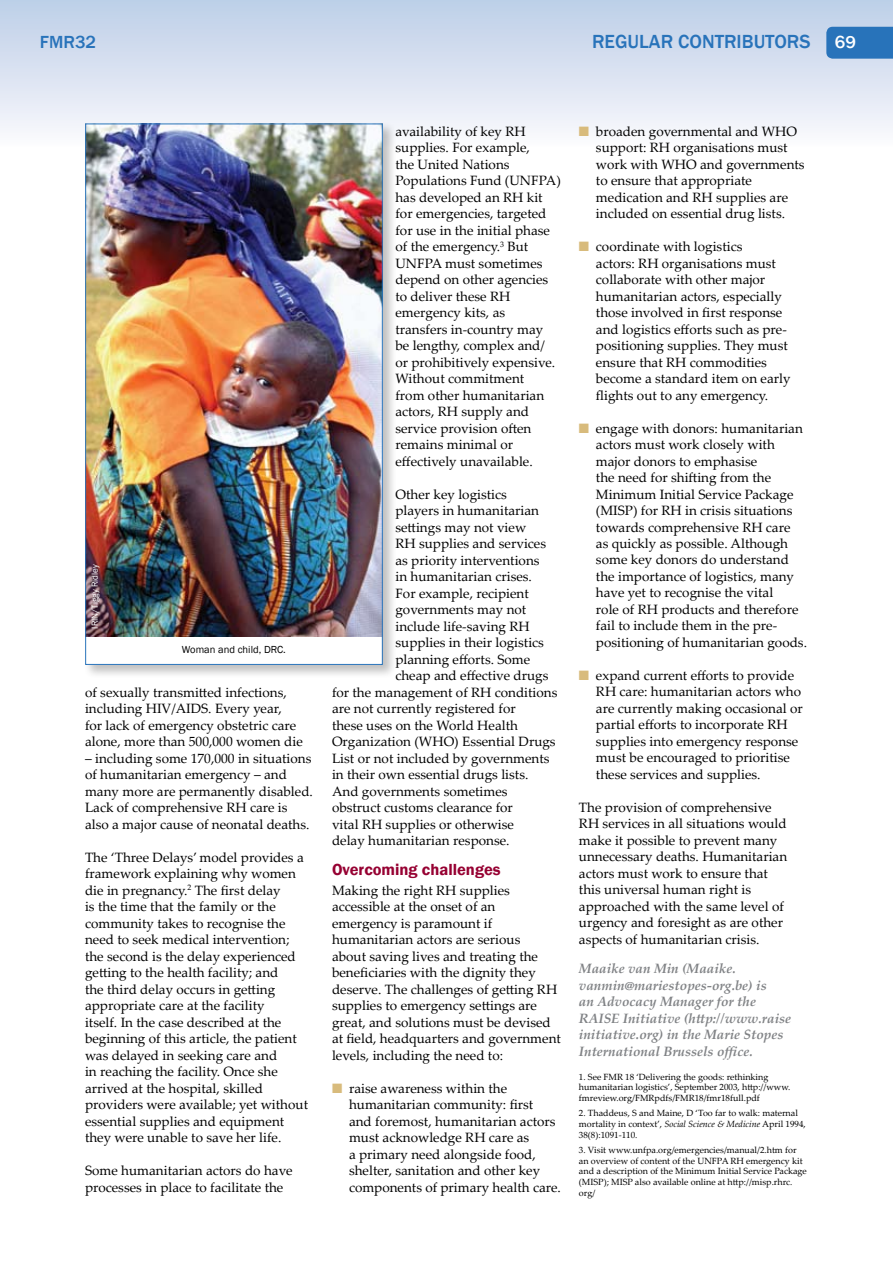
<style>
.page{position:relative;width:893px;height:1263px;background:#fff}
.page>*{position:absolute;margin:0;border:0;box-sizing:border-box;transform-origin:0 0}
.t1{font:500 19.5px "Franklin Gothic";color:#2873ba}
.t2{font:500 18px "Franklin Gothic";color:#2873ba}
.t3{font:600 16.5px "Franklin Gothic";color:#960032}
.t4{font:13.5px/16.5px "Palatino Linotype";color:#000}
.t5{font:italic 700 13.5px/16.5px "Palatino Linotype";color:#808285}
.t6{font:10.5px "Franklin Gothic";color:#000}
.t7{font:9px/10.8px "Palatino Linotype";color:#000}
.t8{font:9px "Franklin Gothic";color:#fff}
.s1{font-size:18px;color:#fff}
.s2{color:#d8bb7c}
.s3{font-style:italic}
</style>
<div class="page">
<div style="left:0;top:0;width:893px;height:147px;background:linear-gradient(to bottom,#bccee7,#fbfafd)"></div>
<div style="left:826px;top:27px;width:67px;height:32px;background:#2873ba"></div>
<div style="left:83px;top:122px;width:314px;height:557px;background:#000;opacity:.25"></div>
<div style="left:86px;top:124px;width:296px;height:540px;background:#fff"></div>
<img style="left:87px;top:126px;width:294px;height:511px">
<div style="left:85px;top:124px;width:298px;height:541px;border:1px solid #2873ba"></div>
<h2 class="t2" style="left:40px;top:31px;width:58px">FMR32</h2>
<h1 class="t1" style="left:592px;top:29px;width:265px">REGULAR CONTRIBUTORS <span class="s1">69</span></h1>
<p class="t8" style="left:89px;top:629px;width:66px;rotate:-90deg">IRIN/Tiggy Ridley</p>
<p class="t6" style="left:182px;top:643px;width:105px">Woman and child, DRC.</p>
<p class="t4" style="left:85px;top:683px;width:219px">of sexually transmitted infections, including HIV/AIDS. Every year,<br>for lack of emergency obstetric care alone, more than 500,000 women die</p>
<p class="t4" style="left:85px;top:749px;width:229px">– including some 170,000 in situations of humanitarian emergency – and many more are permanently disabled.<br>Lack of comprehensive RH care is also a major cause of neonatal deaths.</p>
<p class="t4" style="left:85px;top:848px;width:225px">The ‘Three Delays’ model provides a framework explaining why women die in pregnancy.<sup>2</sup> The first delay<br>is the time that the family or the community takes to recognise the need to seek medical intervention; the second is the delay experienced getting to the health facility; and<br>the third delay occurs in getting appropriate care at the facility<br>itself. In the case described at the beginning of this article, the patient was delayed in seeking care and<br>in reaching the facility. Once she arrived at the hospital, skilled providers were available; yet without essential supplies and equipment they were unable to save her life.</p>
<p class="t4" style="left:85px;top:1162px;width:209px">Some humanitarian actors do have processes in place to facilitate the</p>
<p class="t4" style="left:395px;top:122px;width:167px">availability of key RH supplies. For example,<br>the United Nations<br>Populations Fund (UNFPA) has developed an RH kit for emergencies, targeted for use in the initial phase of the emergency.<sup>3</sup> But<br>UNFPA must sometimes depend on other agencies to deliver these RH emergency kits, as<br>transfers in-country may<br>be lengthy, complex and/<br>or prohibitively expensive.<br>Without commitment<br>from other humanitarian actors, RH supply and service provision often remains minimal or effectively unavailable.</p>
<p class="t4" style="left:395px;top:485px;width:113px">Other key logistics</p>
<p class="t4" style="left:395px;top:502px;width:145px">players in humanitarian</p>
<p class="t4" style="left:395px;top:518px;width:132px">settings may not view</p>
<p class="t4" style="left:395px;top:535px;width:152px">RH supplies and services</p>
<p class="t4" style="left:395px;top:551px;width:146px">as priority interventions</p>
<p class="t4" style="left:395px;top:568px;width:138px">in humanitarian crises.</p>
<p class="t4" style="left:395px;top:584px;width:135px">For example, recipient</p>
<p class="t4" style="left:395px;top:601px;width:132px">governments may not</p>
<p class="t4" style="left:395px;top:617px;width:136px">include life-saving RH</p>
<p class="t4" style="left:395px;top:634px;width:150px">supplies in their logistics</p>
<p class="t4" style="left:395px;top:650px;width:136px">planning efforts. Some</p>
<p class="t4" style="left:395px;top:667px;width:155px">cheap and effective drugs</p>
<p class="t4" style="left:332px;top:683px;width:227px">for the management of RH conditions</p>
<p class="t4" style="left:332px;top:700px;width:185px">are not currently registered for</p>
<p class="t4" style="left:332px;top:716px;width:187px">these uses on the World Health</p>
<p class="t4" style="left:332px;top:733px;width:225px">Organization (WHO) Essential Drugs</p>
<p class="t4" style="left:332px;top:749px;width:219px">List or not included by governments</p>
<p class="t4" style="left:332px;top:766px;width:198px">in their own essential drugs lists.</p>
<p class="t4" style="left:332px;top:782px;width:177px">And governments sometimes</p>
<p class="t4" style="left:332px;top:799px;width:182px">obstruct customs clearance for</p>
<p class="t4" style="left:332px;top:815px;width:184px">vital RH supplies or otherwise</p>
<p class="t4" style="left:332px;top:832px;width:179px">delay humanitarian response.</p>
<p class="t3" style="left:332px;top:859px;width:170px">Overcoming challenges</p>
<p class="t4" style="left:332px;top:881px;width:230px">Making the right RH supplies accessible at the onset of an emergency is paramount if humanitarian actors are serious<br>about saving lives and treating the beneficiaries with the dignity they deserve. The challenges of getting RH supplies to emergency settings are great, and solutions must be devised at field, headquarters and government levels, including the need to:</p>
<p class="t4" style="left:349px;top:1079px;width:213px;text-indent:-17px"><span class="s2">■</span> raise awareness within the humanitarian community: first<br>and foremost, humanitarian actors must acknowledge RH care as<br>a primary need alongside food, shelter, sanitation and other key components of primary health care.</p>
<p class="t4" style="left:596px;top:122px;width:210px;text-indent:-17px"><span class="s2">■</span> broaden governmental and WHO support: RH organisations must work with WHO and governments to ensure that appropriate medication and RH supplies are included on essential drug lists.</p>
<p class="t4" style="left:596px;top:238px;width:196px;text-indent:-17px"><span class="s2">■</span> coordinate with logistics<br>actors: RH organisations must collaborate with other major humanitarian actors, especially those involved in first response and logistics efforts such as pre&shy;positioning supplies. They must ensure that RH commodities become a standard item on early flights out to any emergency.</p>
<p class="t4" style="left:596px;top:419px;width:213px;text-indent:-17px"><span class="s2">■</span> engage with donors: humanitarian actors must work closely with major donors to emphasise<br>the need for shifting from the<br>Minimum Initial Service Package (MISP) for RH in crisis situations towards comprehensive RH care<br>as quickly as possible. Although some key donors do understand the importance of logistics, many have yet to recognise the vital<br>role of RH products and therefore fail to include them in the pre&shy;positioning of humanitarian goods.</p>
<p class="t4" style="left:596px;top:667px;width:208px;text-indent:-17px"><span class="s2">■</span> expand current efforts to provide RH care: humanitarian actors who are currently making occasional or partial efforts to incorporate RH supplies into emergency response must be encouraged to prioritise these services and supplies.</p>
<p class="t4" style="left:579px;top:799px;width:210px">The provision of comprehensive<br>RH services in all situations would make it possible to prevent many unnecessary deaths. Humanitarian actors must work to ensure that this universal human right is approached with the same level of urgency and foresight as are other aspects of humanitarian crisis.</p>
<p class="t5" style="left:579px;top:960px;width:214px">Maaike van Min (Maaike. vanmin@mariestopes-org.be) is<br>an Advocacy Manager for the<br>RAISE Initiative (http://www.raise initiative.org) in the Marie Stopes<br>International Brussels office.</p>
<p class="t7" style="left:579px;top:1071px;width:213px">1. See FMR 18 ‘Delivering the goods: rethinking humanitarian logistics’, September 2003, http://www. fmreview.org/FMRpdfs/FMR18/fmr18full.pdf</p>
<p class="t7" style="left:579px;top:1107px;width:228px">2. Thaddeus, S and Maine, D ‘Too far to walk: maternal mortality in context’, <span class="s3">Social Science &amp; Medicine</span> April 1994,<br>38(8):1091-110.</p>
<p class="t7" style="left:579px;top:1144px;width:229px">3. Visit www.unfpa.org/emergencies/manual/2.htm for an overview of content of the UNFPA RH emergency kit and a description of the Minimum Initial Service Package (MISP); MISP also available online at http://misp.rhrc. org/</p>
</div>
